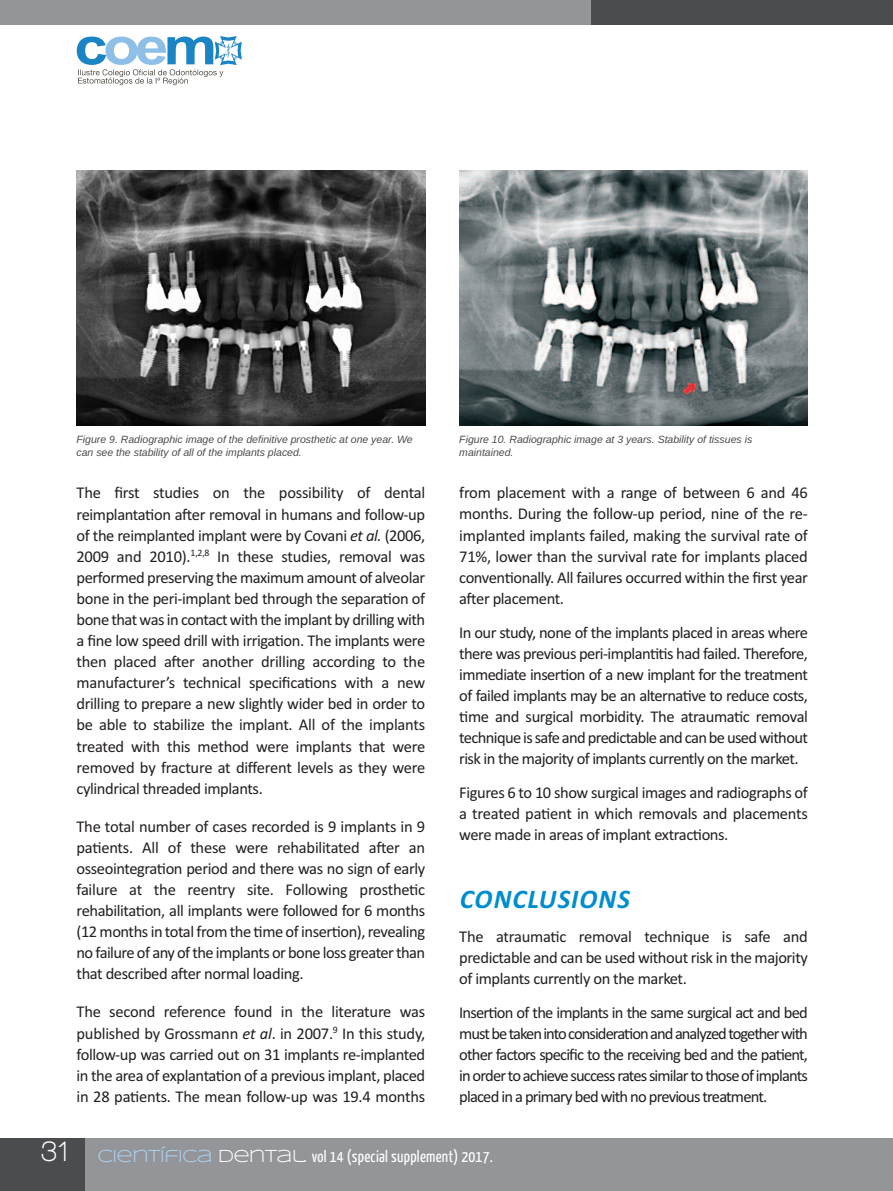
<style>
.page{position:relative;width:893px;height:1191px;background:#fff}
.page>*{position:absolute;margin:0;border:0;box-sizing:border-box;transform-origin:0 0}
.t1{font:700 30px "Walkway";color:#fff;scale:.9 1}
.t2{font:italic 700 27px "Calibri";letter-spacing:.04em;color:#008dce}
.t3{font:16.5px/21.1px "Calibri";letter-spacing:-.025em;color:#231f20;text-align:justify}
.t4{font:16.5px "Yanone Kaffeesatz";letter-spacing:.015em;color:#fff}
.t5{font:italic 10.5px/12.6px "Arimo";color:#4b4c4d}
.s1{font-style:italic}
.s2{font-family:"Syncopate";font-size:18px;color:#add2ed}
.s3{font-family:"Syncopate";font-size:18px}
</style>
<div class="page">
<div style="left:0;top:1138px;width:893px;height:53px;background:#939598"></div>
<div style="left:0;top:0;width:599px;height:25px;background:#939598"></div>
<div style="left:591px;top:0;width:302px;height:25px;background:#4b4c4d"></div>
<div style="left:0;top:1138px;width:85px;height:53px;background:#4b4c4d"></div>
<svg style="left:77px;top:36px;width:165px;height:49px"></svg>
<img style="left:77px;top:170px;width:348px;height:255px">
<img style="left:459px;top:170px;width:349px;height:255px">
<p class="t5" style="left:77px;top:433px;width:338px">Figure 9. Radiographic image of the definitive prosthetic at one year. We can see the stability of all of the implants placed.</p>
<p class="t5" style="left:459px;top:433px;width:294px">Figure 10. Radiographic image at 3 years. Stability of tissues is maintained.</p>
<p class="t3" style="left:77px;top:482px;width:350px">The first studies on the possibility of dental reimplantation after removal in humans and follow-up of the reimplanted implant were by Covani <span class="s1">et al.</span> (2006, 2009 and 2010).<sup>1,2,8</sup> In these studies, removal was performed preserving the maximum amount of alveolar bone in the peri-implant bed through the separation of bone that was in contact with the implant by drilling with a fine low speed drill with irrigation. The implants were then placed after another drilling according to the manufacturer’s technical specifications with a new drilling to prepare a new slightly wider bed in order to be able to stabilize the implant. All of the implants treated with this method were implants that were removed by fracture at different levels as they were cylindrical threaded implants.</p>
<p class="t3" style="left:77px;top:815px;width:350px">The total number of cases recorded is 9 implants in 9 patients. All of these were rehabilitated after an osseointegration period and there was no sign of early failure at the reentry site. Following prosthetic rehabilitation, all implants were followed for 6 months (12 months in total from the time of insertion), revealing no failure of any of the implants or bone loss greater than that described after normal loading.</p>
<p class="t3" style="left:77px;top:1001px;width:350px">The second reference found in the literature was published by Grossmann <span class="s1">et al</span>. in 2007.<sup>9</sup> In this study, follow-up was carried out on 31 implants re-implanted in the area of explantation of a previous implant, placed in 28 patients. The mean follow-up was 19.4 months</p>
<p class="t3" style="left:459px;top:482px;width:350px">from placement with a range of between 6 and 46 months. During the follow-up period, nine of the re&shy;implanted implants failed, making the survival rate of 71%, lower than the survival rate for implants placed conventionally. All failures occurred within the first year after placement.</p>
<p class="t3" style="left:459px;top:621px;width:350px">In our study, none of the implants placed in areas where there was previous peri-implantitis had failed. Therefore, immediate insertion of a new implant for the treatment of failed implants may be an alternative to reduce costs, time and surgical morbidity. The atraumatic removal technique is safe and predictable and can be used without risk in the majority of implants currently on the market.</p>
<p class="t3" style="left:459px;top:781px;width:350px">Figures 6 to 10 show surgical images and radiographs of a treated patient in which removals and placements were made in areas of implant extractions.</p>
<h2 class="t2" style="left:460px;top:882px;width:172px">CONCLUSIONS</h2>
<p class="t3" style="left:459px;top:925px;width:350px">The atraumatic removal technique is safe and predictable and can be used without risk in the majority of implants currently on the market.</p>
<p class="t3" style="left:459px;top:1001px;width:350px">Insertion of the implants in the same surgical act and bed mustbetakenintoconsiderationandanalyzedtogetherwith other factors specific to the receiving bed and the patient, inordertoachievesuccessratessimilartothoseofimplants placed in a primary bed with no previous treatment.</p>
<h1 class="t1" style="left:41px;top:1134px;width:31px">31</h1>
<p class="t4" style="left:98px;top:1145px;width:397px"><span class="s2">CIENTÍFICA</span> <span class="s3">DENTAL.</span> vol 14 (special supplement) 2017.</p>
</div>
